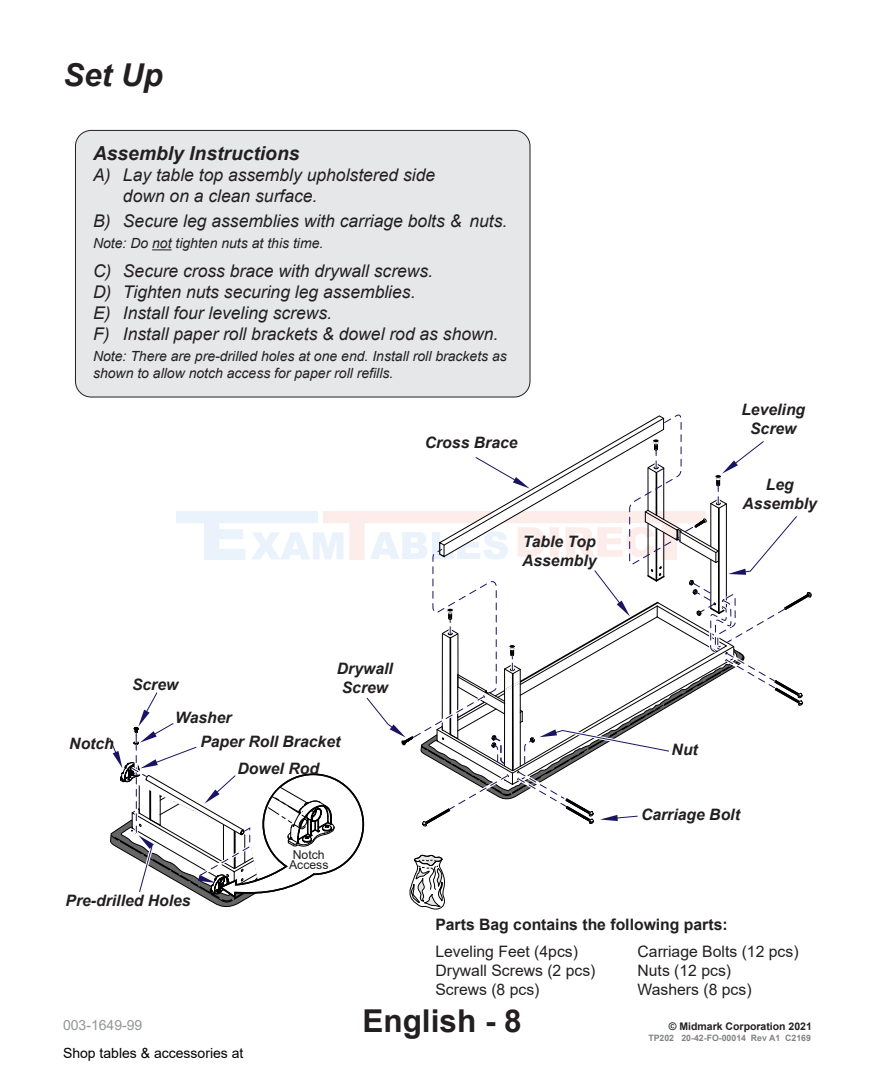
<style>
.page{position:relative;width:882px;height:1071px;background:#fff}
.page>*{position:absolute;margin:0;border:0;box-sizing:border-box;transform-origin:0 0}
.Title_Box{font:700 31.5px "Arial";color:#231f20}
.Main_Headings_EN{font:italic 700 31.5px "Arial";color:#231f20}
.Step_Bubble__top_lin{font:italic 700 19.25px "Arial";color:#231f20}
.Step_Bubble__A__B__e{font:italic 17.5px/21px "Arial";color:#231f20}
.Body_text{font:italic 700 15.75px/18.9px "Arial";color:#231f20;text-align:center}
.Body_text-2{font:15.75px "Arial";color:#231f20}
.Body_text-3{font:700 15.75px "Arial";color:#231f20}
.Step_Bubble__NOTE_li{font:italic 14px/16.8px "Arial";color:#231f20}
.t1{font:14px "Arial";color:#000}
.t2{font:14px "Arial";color:#939598}
.Body_text-4{font:12.25px "Arial";color:#231f20}
.t3{font:700 10.5px "Arial";color:#231f20}
.Black_Box_White_Text{font:700 8.75px "Arial";color:#808285}
</style>
<div class="page">
<svg style="left:109px;top:414px;width:703px;height:495px"></svg>
<div style="left:75px;top:130px;width:455px;height:267px;background:#e6e7e9;border-radius:16px"></div>
<svg style="left:152px;top:249px;width:20px;height:1px"></svg>
<div style="left:75px;top:130px;width:455px;height:267px;border:1px solid #231f20;border-radius:16px"></div>
<p class="Main_Headings_EN" style="left:63px;top:54px;width:101px">Set Up</p>
<p class="Step_Bubble__top_lin" style="left:93px;top:141px;width:208px">Assembly Instructions</p>
<p class="Step_Bubble__A__B__e" style="left:123px;top:165px;width:314px;text-indent:-30px">A) Lay table top assembly upholstered side down on a clean surface.</p>
<p class="Step_Bubble__A__B__e" style="left:93px;top:211px;width:416px">B) Secure leg assemblies with carriage bolts &amp; nuts.</p>
<p class="Step_Bubble__NOTE_li" style="left:93px;top:235px;width:232px">Note: Do not tighten nuts at this time.</p>
<p class="Step_Bubble__A__B__e" style="left:93px;top:261px;width:342px">C) Secure cross brace with drywall screws.</p>
<p class="Step_Bubble__A__B__e" style="left:93px;top:282px;width:324px">D) Tighten nuts securing leg assemblies.</p>
<p class="Step_Bubble__A__B__e" style="left:93px;top:303px;width:241px">E) Install four leveling screws.</p>
<p class="Step_Bubble__A__B__e" style="left:93px;top:324px;width:407px">F) Install paper roll brackets &amp; dowel rod as shown.</p>
<p class="Step_Bubble__NOTE_li" style="left:93px;top:348px;width:415px">Note: There are pre-drilled holes at one end. Install roll brackets as shown to allow notch access for paper roll refills.</p>
<p class="Body_text" style="left:425px;top:434px;width:94px">Cross Brace</p>
<p class="Body_text" style="left:132px;top:676px;width:48px">Screw</p>
<p class="Body_text" style="left:175px;top:708px;width:58px">Washer</p>
<p class="Body_text" style="left:337px;top:660px;width:58px">Drywall<br>Screw</p>
<p class="Body_text" style="left:69px;top:734px;width:46px">Notch</p>
<p class="Body_text" style="left:200px;top:732px;width:142px">Paper Roll Bracket</p>
<p class="Body_text" style="left:238px;top:760px;width:83px">Dowel Rod</p>
<p class="Body_text" style="left:66px;top:892px;width:127px">Pre-drilled Holes</p>
<p class="Body_text-4" style="left:293px;top:846px;width:33px">Notch</p>
<p class="Body_text-4" style="left:289px;top:857px;width:41px">Access</p>
<p class="Body_text" style="left:522px;top:532px;width:76px;text-align:left">Table Top<br>Assembly</p>
<p class="Body_text" style="left:741px;top:401px;width:65px">Leveling<br>Screw</p>
<p class="Body_text" style="left:743px;top:475px;width:76px">Leg<br>Assembly</p>
<p class="Body_text" style="left:672px;top:741px;width:28px">Nut</p>
<p class="Body_text" style="left:641px;top:806px;width:100px">Carriage Bolt</p>
<p class="Body_text-3" style="left:435px;top:913px;width:294px">Parts Bag contains the following parts:</p>
<p class="Body_text-2" style="left:435px;top:941px;width:144px">Leveling Feet (4pcs)</p>
<p class="Body_text-2" style="left:638px;top:941px;width:163px">Carriage Bolts (12 pcs)</p>
<p class="Body_text-2" style="left:435px;top:959px;width:162px">Drywall Screws (2 pcs)</p>
<p class="Body_text-2" style="left:638px;top:959px;width:95px">Nuts (12 pcs)</p>
<p class="Body_text-2" style="left:435px;top:978px;width:106px">Screws (8 pcs)</p>
<p class="Body_text-2" style="left:638px;top:978px;width:116px">Washers (8 pcs)</p>
<p class="Title_Box" style="left:362px;top:999px;width:161px">English - 8</p>
<p class="t2" style="left:63px;top:1015px;width:81px">003-1649-99</p>
<p class="t3" style="left:669px;top:1019px;width:145px">© Midmark Corporation 2021</p>
<p class="Black_Box_White_Text" style="left:648px;top:1031px;width:164px">TP202 20-42-FO-00014 Rev A1 C2169</p>
<p class="t1" style="left:63px;top:1044px;width:182px">Shop tables &amp; accessories at</p>
</div>
